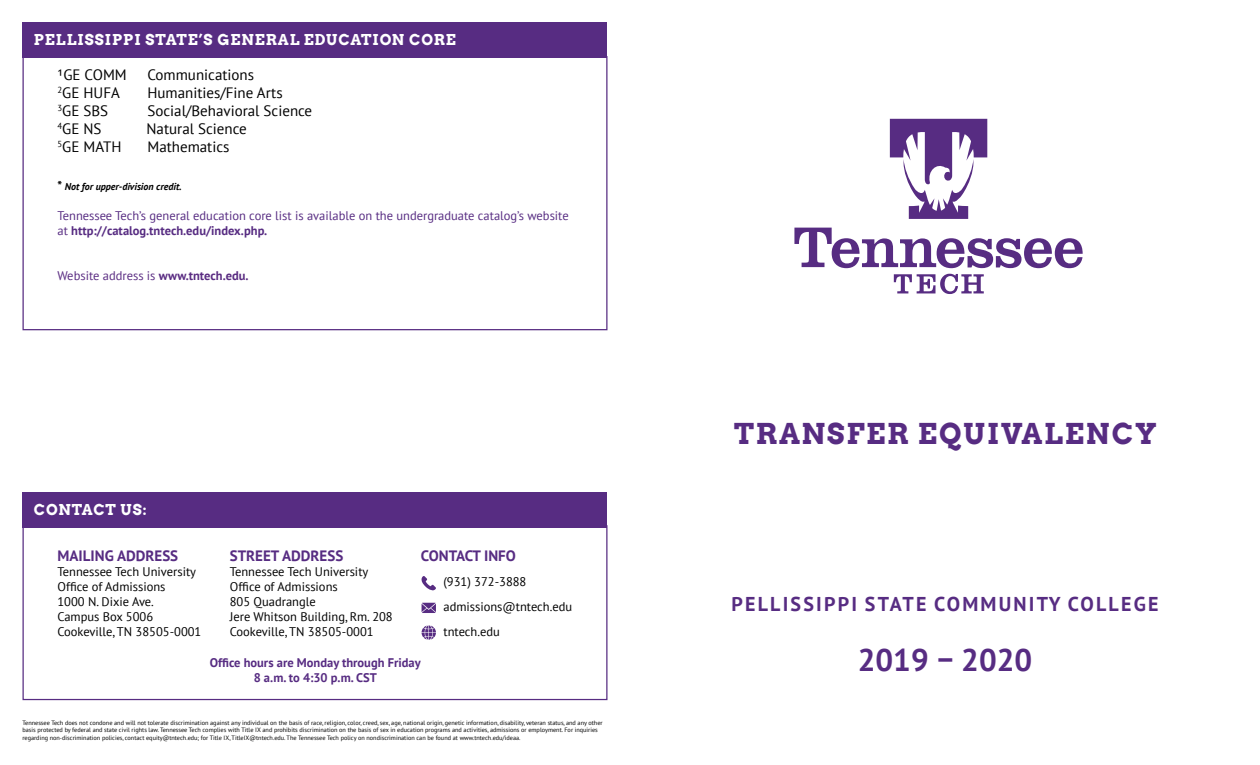
<style>
.page{position:relative;width:1260px;height:765px;background:#fff}
.page>*{position:absolute;margin:0;border:0;box-sizing:border-box;transform-origin:0 0}
.t1{font:700 31.25px "PT Sans";color:#572c82}
.t2{font:700 28.75px "Arvo";letter-spacing:.06em;color:#572c82}
.t3{font:700 20px "PT Sans";letter-spacing:.11em;color:#572c82}
.t4{font:15px "PT Sans";color:#000}
.t5{font:700 15px "Arvo";letter-spacing:.06em;color:#fff}
.t6{font:700 15px "PT Sans";color:#572c82}
.t7{font:12.5px/15px "PT Sans";color:#000}
.t8{font:12.5px/15px "PT Sans";color:#572c82}
.t9{font:700 12.5px/15px "PT Sans";color:#572c82;text-align:center}
.t10{font:12.5px "PT Sans";color:#5a2c82}
.t11{font:italic 700 10px "PT Sans";color:#000}
.t12{font:6.25px/7.5px "PT Sans";color:#000}
.s1{font-style:normal;font-size:12.5px}
.s2{font-weight:700}
</style>
<div class="page">
<div style="left:22px;top:22px;width:586px;height:36px;background:#572c82"></div>
<div style="left:22px;top:56px;width:586px;height:274px;border:1px solid #572c82"></div>
<div style="left:22px;top:492px;width:586px;height:35px;background:#572c82"></div>
<div style="left:22px;top:525px;width:586px;height:175px;border:1px solid #572c82"></div>
<svg style="left:421px;top:576px;width:15px;height:15px"></svg>
<svg style="left:422px;top:603px;width:14px;height:10px"></svg>
<svg style="left:422px;top:625px;width:14px;height:15px"></svg>
<svg style="left:890px;top:119px;width:97px;height:100px"></svg>
<svg style="left:794px;top:228px;width:289px;height:40px"></svg>
<svg style="left:894px;top:274px;width:90px;height:20px"></svg>
<h3 class="t5" style="left:34px;top:30px;width:424px">PELLISSIPPI STATE’S GENERAL EDUCATION CORE</h3>
<h3 class="t4" style="left:57px;top:66px;width:71px">1GE COMM</h3>
<h3 class="t4" style="left:147px;top:66px;width:108px">Communications</h3>
<h3 class="t4" style="left:58px;top:84px;width:64px"><sup>2</sup>GE HUFA</h3>
<h3 class="t4" style="left:147px;top:84px;width:137px">Humanities/Fine Arts</h3>
<h3 class="t4" style="left:58px;top:102px;width:52px"><sup>3</sup>GE SBS</h3>
<h3 class="t4" style="left:147px;top:102px;width:166px">Social/Behavioral Science</h3>
<h3 class="t4" style="left:58px;top:120px;width:46px"><sup>4</sup>GE NS</h3>
<h3 class="t4" style="left:147px;top:120px;width:102px">Natural Science</h3>
<h3 class="t4" style="left:58px;top:138px;width:66px"><sup>5</sup>GE MATH</h3>
<h3 class="t4" style="left:147px;top:138px;width:84px">Mathematics</h3>
<h3 class="t11" style="left:58px;top:180px;width:126px"><span class="s1">*</span> Not for upper-division credit.</h3>
<h3 class="t8" style="left:58px;top:208px;width:513px">Tennessee Tech’s general education core list is available on the undergraduate catalog’s website at <span class="s2">http://catalog.tntech.edu/index.php.</span></h3>
<h3 class="t10" style="left:58px;top:268px;width:193px">Website address is <span class="s2">www.tntech.edu.</span></h3>
<h3 class="t5" style="left:34px;top:500px;width:114px">CONTACT US:</h3>
<h3 class="t6" style="left:58px;top:546px;width:122px">MAILING ADDRESS</h3>
<h3 class="t7" style="left:58px;top:564px;width:145px">Tennessee Tech University<br>Office of Admissions<br>1000 N. Dixie Ave.<br>Campus Box 5006<br>Cookeville, TN 38505-0001</h3>
<h3 class="t6" style="left:230px;top:546px;width:115px">STREET ADDRESS</h3>
<h3 class="t7" style="left:230px;top:564px;width:164px">Tennessee Tech University<br>Office of Admissions<br>805 Quadrangle<br>Jere Whitson Building, Rm. 208<br>Cookeville, TN 38505-0001</h3>
<h3 class="t6" style="left:421px;top:546px;width:96px">CONTACT INFO</h3>
<h3 class="t7" style="left:443px;top:569px;width:130px;line-height:25px">(931) 372-3888 admissions@tntech.edu tntech.edu</h3>
<h3 class="t9" style="left:210px;top:655px;width:213px">Office hours are Monday through Friday<br>8 a.m. to 4:30 p.m. CST</h3>
<p class="t12" style="left:22px;top:719px;width:582px">Tennessee Tech does not condone and will not tolerate discrimination against any individual on the basis of race, religion, color, creed, sex, age, national origin, genetic information, disability, veteran status, and any other basis protected by federal and state civil rights law. Tennessee Tech complies with Title IX and prohibits discrimination on the basis of sex in education programs and activities, admissions or employment. For inquiries regarding non-discrimination policies, contact equity@tntech.edu; for Title IX, TitleIX@tntech.edu. The Tennessee Tech policy on nondiscrimination can be found at www.tntech.edu/ideaa.</p>
<h2 class="t2" style="left:734px;top:415px;width:424px">TRANSFER EQUIVALENCY</h2>
<h3 class="t3" style="left:731px;top:591px;width:429px">PELLISSIPPI STATE COMMUNITY COLLEGE</h3>
<h1 class="t1" style="left:858px;top:639px;width:176px">2019 – 2020</h1>
</div>
